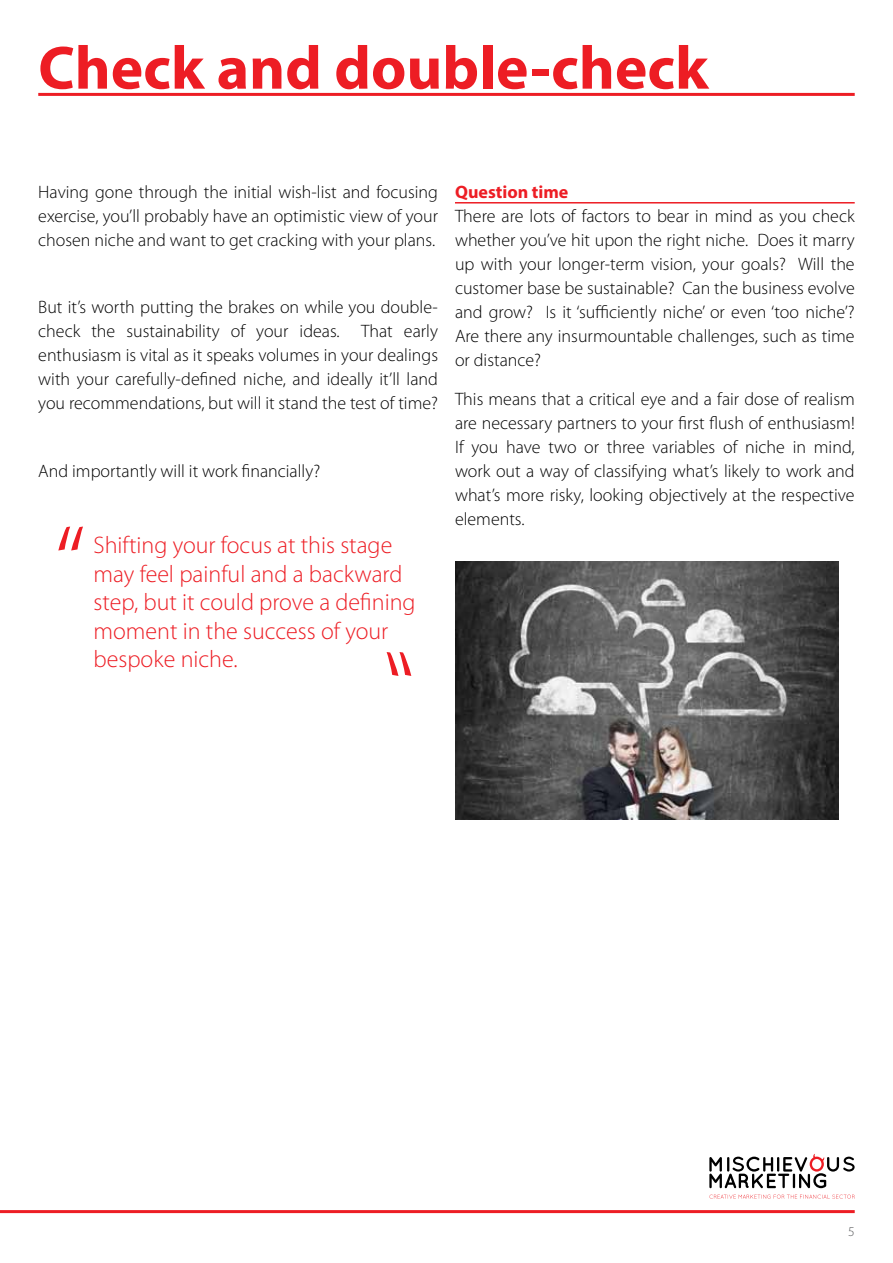
<style>
.page{position:relative;width:893px;height:1263px;background:#fff}
.page>*{position:absolute;margin:0;border:0;box-sizing:border-box;transform-origin:0 0}
.t1{font:300 108px "Myriad Pro";color:#ed1d24}
.t2{font:700 61.5px "Myriad Pro";color:#ed1d24}
.t3{font:300 24px/28.5px "Myriad Pro";color:#ed1d24}
.t4{font:300 18px/24px "Myriad Pro";color:#000;text-align:justify}
.t5{font:700 18px "Myriad Pro";color:#ed1d24}
.t6{font:300 13.5px "Myriad Pro";color:#58595b}
</style>
<div class="page">
<hr style="left:0;top:1210px;width:855px;height:3px;background:#ed1d24">
<svg style="left:709px;top:1194px;width:146px;height:5px"></svg>
<svg style="left:709px;top:1154px;width:146px;height:34px"></svg>
<hr style="left:455px;top:202px;width:400px;height:2px;background:#ed1d24">
<hr style="left:38px;top:93px;width:817px;height:3px;background:#ed1d24">
<img style="left:455px;top:562px;width:384px;height:257px">
<h2 class="t2" style="left:38px;top:28px;width:672px">Check and double-check</h2>
<p class="t4" style="left:38px;top:180px;width:401px">Having gone through the initial wish-list and focusing exercise, you’ll probably have an optimistic view of your chosen niche and want to get cracking with your plans.</p>
<p class="t4" style="left:38px;top:295px;width:401px">But it’s worth putting the brakes on while you double&shy;check the sustainability of your ideas. That early enthusiasm is vital as it speaks volumes in your dealings with your carefully-defined niche, and ideally it’ll land you recommendations, but will it stand the test of time?</p>
<p class="t4" style="left:38px;top:459px;width:283px">And importantly will it work financially?</p>
<h1 class="t1" style="left:54px;top:500px;width:33px">“</h1>
<h3 class="t3" style="left:94px;top:531px;width:324px">Shifting your focus at this stage may feel painful and a backward step, but it could prove a defining moment in the success of your bespoke niche.</h3>
<p class="t5" style="left:455px;top:180px;width:115px">Question time</p>
<p class="t4" style="left:455px;top:204px;width:401px">There are lots of factors to bear in mind as you check whether you’ve hit upon the right niche. Does it marry up with your longer-term vision, your goals? Will the customer base be sustainable? Can the business evolve and grow? Is it ‘sufficiently niche’ or even ‘too niche’?<br>Are there any insurmountable challenges, such as time or distance?</p>
<p class="t4" style="left:455px;top:387px;width:401px">This means that a critical eye and a fair dose of realism are necessary partners to your first flush of enthusiasm!<br>If you have two or three variables of niche in mind, work out a way of classifying what’s likely to work and what’s more risky, looking objectively at the respective elements.</p>
<p class="t6" style="left:848px;top:1223px;width:8px">5</p>
</div>
